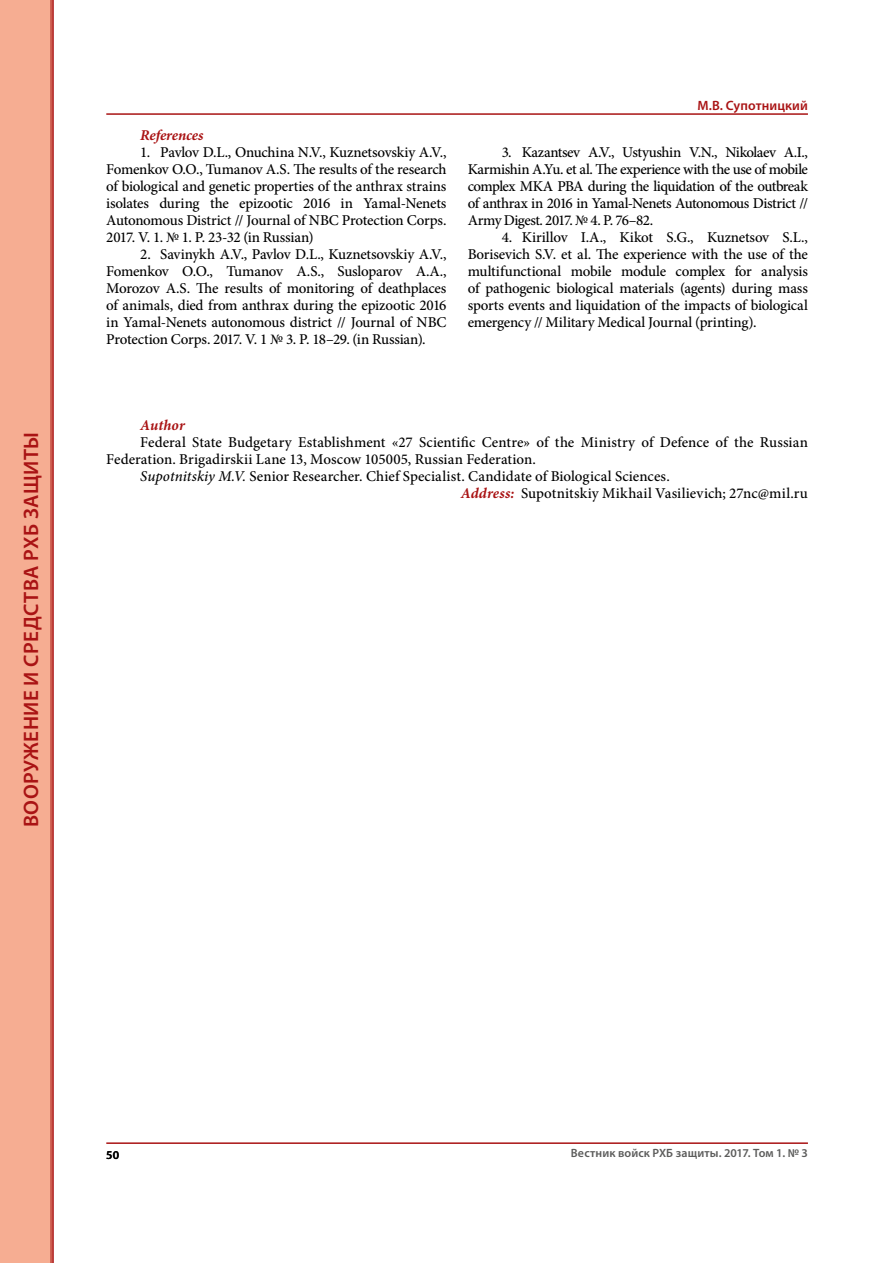
<style>
.page{position:relative;width:893px;height:1263px;background:#fff}
.page>*{position:absolute;margin:0;border:0;box-sizing:border-box;transform-origin:0 0}
.t1{font:600 21px "Myriad Pro";letter-spacing:.02em;color:#a91314}
.t2{font:500 15px/17px "Minion Pro";color:#000;text-align:justify}
.t3{font:italic 700 15px "Minion Pro";color:#a91314}
.t4{font:600 13.5px "Myriad Pro";letter-spacing:.01em;color:#a91314}
.t5{font:600 12px "Myriad Pro";letter-spacing:.01em;color:#5c5c5b}
.t6{font:600 12px "Myriad Pro";color:#000}
.s1{font-style:italic}
.s2{font-weight:700;font-style:italic;color:#a91314}
</style>
<div class="page">
<hr style="left:106px;top:1142px;width:702px;height:2px;background:#a91314">
<hr style="left:106px;top:113px;width:702px;height:2px;background:#a91314">
<svg style="left:51px;top:0;width:3px;height:1263px;background:#c14943"></svg>
<div style="left:0;top:0;width:51px;height:1263px;background:#f6ad92"></div>
<h1 class="t1" style="left:18px;top:827px;width:397px;rotate:-90deg">ВООРУЖЕНИЕ И СРЕДСТВА РХБ ЗАЩИТЫ</h1>
<p class="t3" style="left:140px;top:125px;width:65px">References</p>
<p class="t2" style="left:106px;top:144px;width:342px;text-indent:34px">1. Pavlov D.L., Onuchina N.V., Kuznetsovskiy A.V., Fomenkov O.O., Tumanov A.S. The results of the research of biological and genetic properties of the anthrax strains isolates during the epizootic 2016 in Yamal-Nenets Autonomous District // Journal of NBC Protection Corps.<br>2017. V. 1. № 1. P. 23-32 (in Russian)</p>
<p class="t2" style="left:106px;top:246px;width:342px;text-indent:34px">2. Savinykh A.V., Pavlov D.L., Kuznetsovskiy A.V., Fomenkov O.O., Tumanov A.S., Susloparov A.A., Morozov A.S. The results of monitoring of deathplaces of animals, died from anthrax during the epizootic 2016 in Yamal-Nenets autonomous district // Journal of NBC Protection Corps. 2017. V. 1 № 3. P. 18–29. (in Russian).</p>
<p class="t4" style="left:697px;top:96px;width:112px">М.В. Супотницкий</p>
<p class="t2" style="left:468px;top:144px;width:342px;text-indent:34px">3. Kazantsev A.V., Ustyushin V.N., Nikolaev A.I., Karmishin A.Yu. et al. The experience with the use of mobile complex MKA PBA during the liquidation of the outbreak of anthrax in 2016 in Yamal-Nenets Autonomous District // Army Digest. 2017. № 4. P. 76–82.</p>
<p class="t2" style="left:468px;top:229px;width:342px;text-indent:34px">4. Kirillov I.A., Kikot S.G., Kuznetsov S.L., Borisevich S.V. et al. The experience with the use of the multifunctional mobile module complex for analysis of pathogenic biological materials (agents) during mass sports events and liquidation of the impacts of biological emergency // Military Medical Journal (printing).</p>
<p class="t3" style="left:140px;top:414px;width:46px">Author</p>
<p class="t2" style="left:140px;top:433px;width:669px">Federal State Budgetary Establishment «27 Scientific Centre» of the Ministry of Defence of the Russian</p>
<p class="t2" style="left:106px;top:450px;width:431px">Federation. Brigadirskii Lane 13, Moscow 105005, Russian Federation.</p>
<p class="t2" style="left:140px;top:467px;width:531px"><span class="s1">Supotnitskiy M.V.</span> Senior Researcher. Chief Specialist. Candidate of Biological Sciences.</p>
<p class="t2" style="left:461px;top:484px;width:349px"><span class="s2">Address:</span> Supotnitskiy Mikhail Vasilievich; 27nc@mil.ru</p>
<p class="t6" style="left:106px;top:1147px;width:14px">50</p>
<p class="t5" style="left:571px;top:1145px;width:239px">Вестник войск РХБ защиты. 2017. Том 1. № 3</p>
</div>
